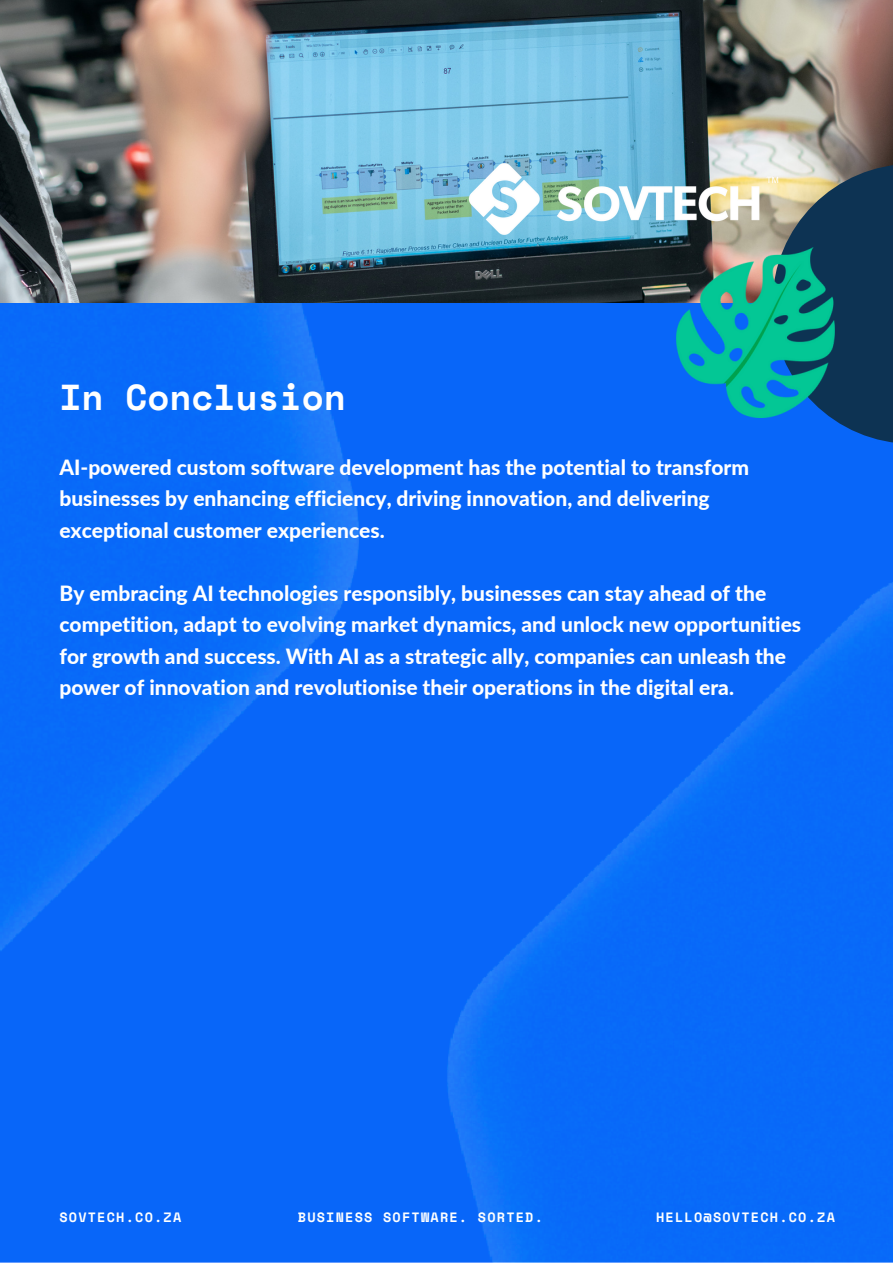
<style>
.page{position:relative;width:893px;height:1264px;background:#fff}
.page>*{position:absolute;margin:0;border:0;box-sizing:border-box;transform-origin:0 0}
.t1{font:700 36px "Space Mono";color:#fff}
.t2{font:800 21px/31.5px "Lato";color:#fff}
.t3{font:700 13.5px "Space Mono";letter-spacing:.09em;color:#fff}
</style>
<div class="page">
<img style="left:0;top:0;width:892px;height:304px">
<img style="left:0;top:304px;width:892px;height:957px">
<svg style="left:772px;top:164px;width:120px;height:280px;background:#1b436a"></svg>
<img style="left:676px;top:248px;width:158px;height:169px">
<img style="left:443px;top:149px;width:360px;height:99px">
<p class="t1" style="left:59px;top:369px;width:288px">In Conclusion</p>
<p class="t2" style="left:59px;top:451px;width:691px">AI-powered custom software development has the potential to transform businesses by enhancing efficiency, driving innovation, and delivering exceptional customer experiences.</p>
<p class="t2" style="left:59px;top:577px;width:743px">By embracing AI technologies responsibly, businesses can stay ahead of the competition, adapt to evolving market dynamics, and unlock new opportunities for growth and success. With AI as a strategic ally, companies can unleash the power of innovation and revolutionise their operations in the digital era.</p>
<p class="t3" style="left:59px;top:1206px;width:123px">SOVTECH.CO.ZA</p>
<p class="t3" style="left:298px;top:1206px;width:246px">BUSINESS SOFTWARE. SORTED.</p>
<p class="t3" style="left:656px;top:1206px;width:180px">HELLO@SOVTECH.CO.ZA</p>
</div>
